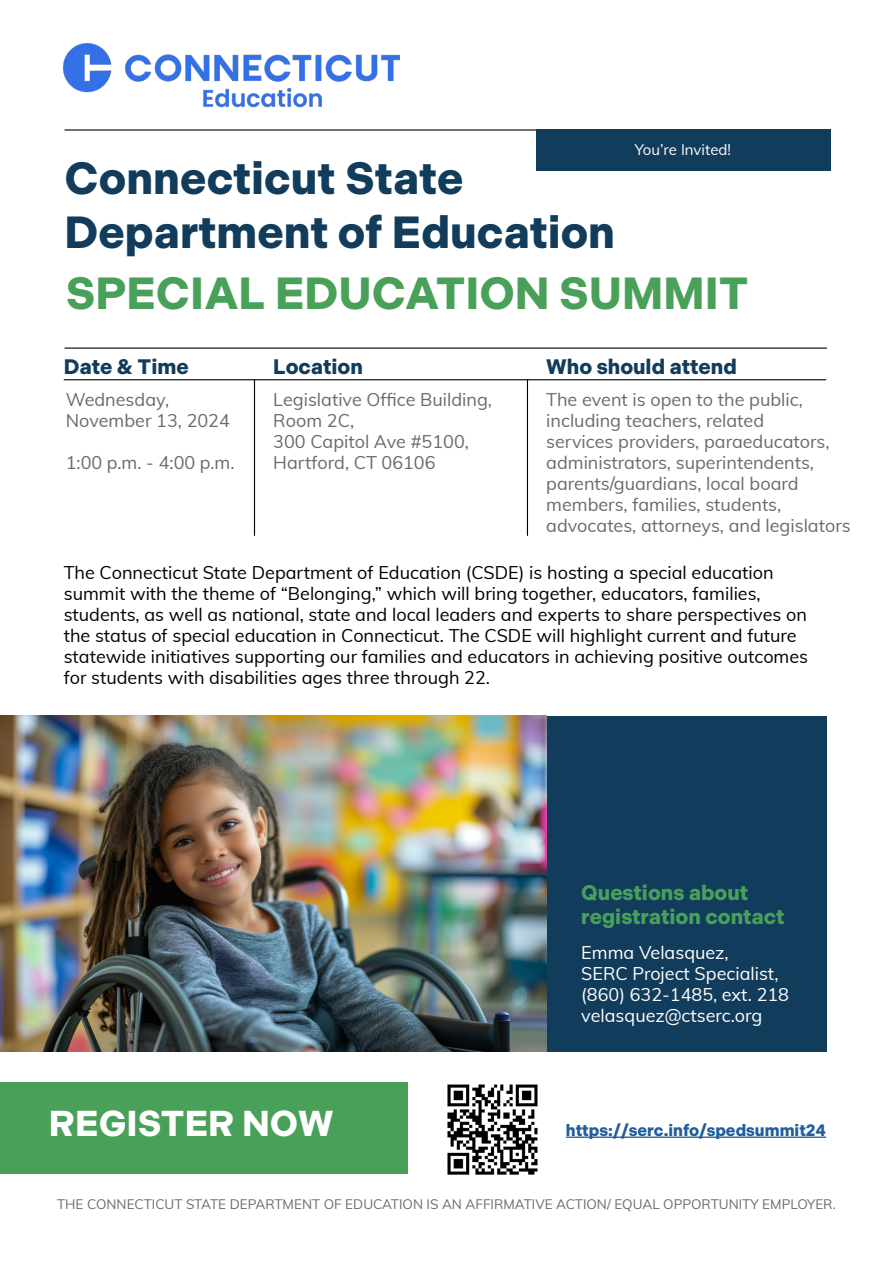
<style>
.page{position:relative;width:893px;height:1263px;background:#fff}
.page>*{position:absolute;margin:0;border:0;box-sizing:border-box;transform-origin:0 0}
.t1{font:700 45px/54px "Indivisible";color:#123c5b}
.t2{font:700 45px "Indivisible";color:#49a058}
.t3{font:700 36px "Indivisible";color:#fff}
.t4{font:700 21px/24px "Indivisible";color:#49a058}
.t5{font:700 21px "Indivisible";color:#123c5b}
.t6{font:18px/21px "Muli";color:#000}
.t7{font:18px/21px "Muli";color:#696a6d}
.t8{font:18px/21px "Muli";color:#fff}
.t9{font:700 16.5px "Indivisible";color:#215e9e}
.t10{font:15px "Muli";color:#fff}
.t11{font:13.5px "Muli";color:#696a6d}
</style>
<div class="page">
<div style="left:0;top:1082px;width:407px;height:92px;background:#49a058"></div>
<hr style="left:65px;top:129px;width:762px;height:2px;background:#000">
<hr style="left:65px;top:348px;width:762px;height:1px;background:#000">
<hr style="left:254px;top:380px;width:1px;height:156px;background:#000">
<hr style="left:527px;top:380px;width:1px;height:156px;background:#000">
<hr style="left:64px;top:379px;width:762px;height:1px;background:#000">
<div style="left:0;top:716px;width:826px;height:336px;background:#123c5b"></div>
<img style="left:0;top:716px;width:546px;height:336px">
<hr style="left:566px;top:1136px;width:260px;height:2px;background:#215e9e">
<div style="left:536px;top:129px;width:294px;height:41px;background:#123c5b"></div>
<img style="left:64px;top:44px;width:335px;height:64px">
<img style="left:447px;top:1084px;width:91px;height:91px">
<h1 class="t1" style="left:65px;top:152px;width:552px">Connecticut State<br>Department of Education</h1>
<p class="t10" style="left:635px;top:138px;width:98px">You’re Invited!</p>
<h1 class="t2" style="left:66px;top:267px;width:684px">SPECIAL EDUCATION SUMMIT</h1>
<p class="t5" style="left:64px;top:355px;width:127px">Date &amp; Time</p>
<p class="t5" style="left:273px;top:355px;width:91px">Location</p>
<p class="t5" style="left:546px;top:355px;width:192px">Who should attend</p>
<p class="t7" style="left:66px;top:388px;width:166px">Wednesday,<br>November 13, 2024</p>
<p class="t7" style="left:66px;top:451px;width:170px">1:00 p.m. - 4:00 p.m.</p>
<p class="t7" style="left:273px;top:388px;width:220px">Legislative Office Building,<br>Room 2C,<br>300 Capitol Ave #5100,<br>Hartford, CT 06106</p>
<p class="t7" style="left:546px;top:388px;width:306px">The event is open to the public, including teachers, related<br>services providers, paraeducators, administrators, superintendents, parents/guardians, local board members, families, students, advocates, attorneys, and legislators</p>
<p class="t6" style="left:64px;top:561px;width:746px">The Connecticut State Department of Education (CSDE) is hosting a special education summit with the theme of “Belonging,” which will bring together, educators, families, students, as well as national, state and local leaders and experts to share perspectives on the status of special education in Connecticut. The CSDE will highlight current and future statewide initiatives supporting our families and educators in achieving positive outcomes for students with disabilities ages three through 22.</p>
<p class="t4" style="left:581px;top:880px;width:205px">Questions about registration contact</p>
<h2 class="t3" style="left:49px;top:1102px;width:286px">REGISTER NOW</h2>
<p class="t8" style="left:581px;top:941px;width:209px">Emma Velasquez,<br>SERC Project Specialist, (860) 632-1485, ext. 218 velasquez@ctserc.org</p>
<p class="t9" style="left:566px;top:1120px;width:262px">https://serc.info/spedsummit24</p>
<p class="t11" style="left:57px;top:1194px;width:780px">THE CONNECTICUT STATE DEPARTMENT OF EDUCATION IS AN AFFIRMATIVE ACTION/ EQUAL OPPORTUNITY EMPLOYER.</p>
</div>
